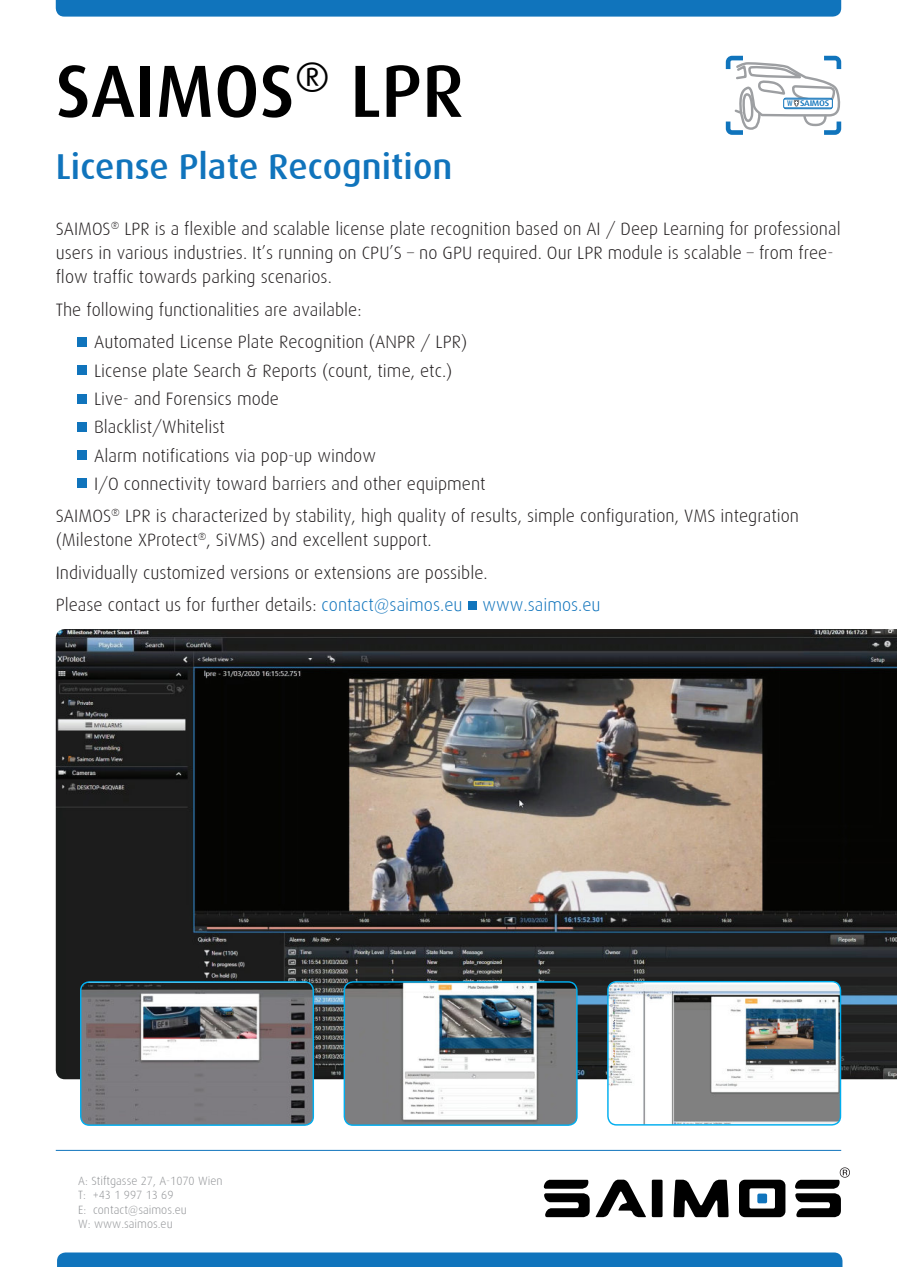
<style>
.page{position:relative;width:897px;height:1267px;background:#fff}
.page>*{position:absolute;margin:0;border:0;box-sizing:border-box;transform-origin:0 0}
.t1{font:500 74.1px "Dax";color:#000}
.t2{font:500 36px "Dax";color:#1074bc}
.t3{font:300 18px/28.2px "Dax";color:#231f20}
.t4{font:300 12px/14.4px "Dax";color:#939598}
.t5{font:500 8.25px "Dax";letter-spacing:-.04em;color:#1074bc;scale:.82 1}
.s1{color:#1074bc}
</style>
<div class="page">
<svg style="left:57px;top:1252px;width:785px;height:14px;background:#1979be"></svg>
<div style="left:56px;top:0;width:785px;height:17px;background:#1074bc"></div>
<hr style="left:56px;top:1149px;width:785px;height:1px;background:#1074bc">
<img style="left:56px;top:629px;width:840px;height:450px">
<img style="left:81px;top:982px;width:232px;height:143px">
<div style="left:80px;top:981px;width:234px;height:144px;border:1px solid #00aeef;border-radius:9px"></div>
<img style="left:344px;top:981px;width:233px;height:144px">
<div style="left:343px;top:981px;width:234px;height:144px;border:1px solid #00aeef;border-radius:9px"></div>
<img style="left:608px;top:981px;width:232px;height:143px">
<div style="left:607px;top:980px;width:234px;height:145px;border:1px solid #00aeef;border-radius:9px"></div>
<div style="left:77px;top:337px;width:10px;height:10px;background:#1074bc"></div>
<div style="left:77px;top:365px;width:10px;height:10px;background:#1074bc"></div>
<div style="left:77px;top:393px;width:10px;height:10px;background:#1074bc"></div>
<div style="left:77px;top:422px;width:10px;height:10px;background:#1074bc"></div>
<div style="left:77px;top:450px;width:10px;height:10px;background:#1074bc"></div>
<div style="left:77px;top:478px;width:10px;height:10px;background:#1074bc"></div>
<svg style="left:543px;top:1179px;width:46px;height:38px"></svg>
<svg style="left:595px;top:1179px;width:67px;height:38px"></svg>
<svg style="left:673px;top:1179px;width:55px;height:38px"></svg>
<svg style="left:739px;top:1179px;width:46px;height:38px"></svg>
<div style="left:757px;top:1193px;width:10px;height:10px;background:#1074bc;border-radius:2px"></div>
<svg style="left:795px;top:1167px;width:54px;height:50px"></svg>
<svg style="left:725px;top:56px;width:116px;height:79px"></svg>
<div style="left:468px;top:601px;width:9px;height:9px;background:#1074bc"></div>
<h1 class="t1" style="left:56px;top:50px;width:409px">SAIMOS<sup>®</sup> LPR</h1>
<p class="t5" style="left:787px;top:99px;width:53px">W SAIMOS</p>
<h2 class="t2" style="left:56px;top:146px;width:398px">License Plate Recognition</h2>
<p class="t3" style="left:56px;top:217px;width:786px;line-height:24px">SAIMOS<sup>®</sup> LPR is a flexible and scalable license plate recognition based on AI / Deep Learning for professional users in various industries. It’s running on CPU’S – no GPU required. Our LPR module is scalable – from free&shy;flow traffic towards parking scenarios.</p>
<p class="t3" style="left:94px;top:293px;width:374px;line-height:32.5px;text-indent:-38px">The following functionalities are available:<br>Automated License Plate Recognition (ANPR / LPR)</p>
<p class="t3" style="left:94px;top:356px;width:393px">License plate Search &amp; Reports (count, time, etc.)<br>Live- and Forensics mode<br>Blacklist/Whitelist<br>Alarm notifications via pop-up window<br>I/O connectivity toward barriers and other equipment</p>
<p class="t3" style="left:56px;top:504px;width:744px;line-height:24px">SAIMOS<sup>®</sup> LPR is characterized by stability, high quality of results, simple configuration, VMS integration (Milestone XProtect<sup>®</sup>, SiVMS) and excellent support.</p>
<p class="t3" style="left:56px;top:556px;width:546px;line-height:32.5px">Individually customized versions or extensions are possible.<br>Please contact us for further details: <span class="s1">contact@saimos.eu www.saimos.eu</span></p>
<p class="t4" style="left:78px;top:1173px;width:146px">A: Stiftgasse 27, A-1070 Wien<br>T: +43 1 997 13 69<br>E: contact@saimos.eu<br>W: www.saimos.eu</p>
</div>
